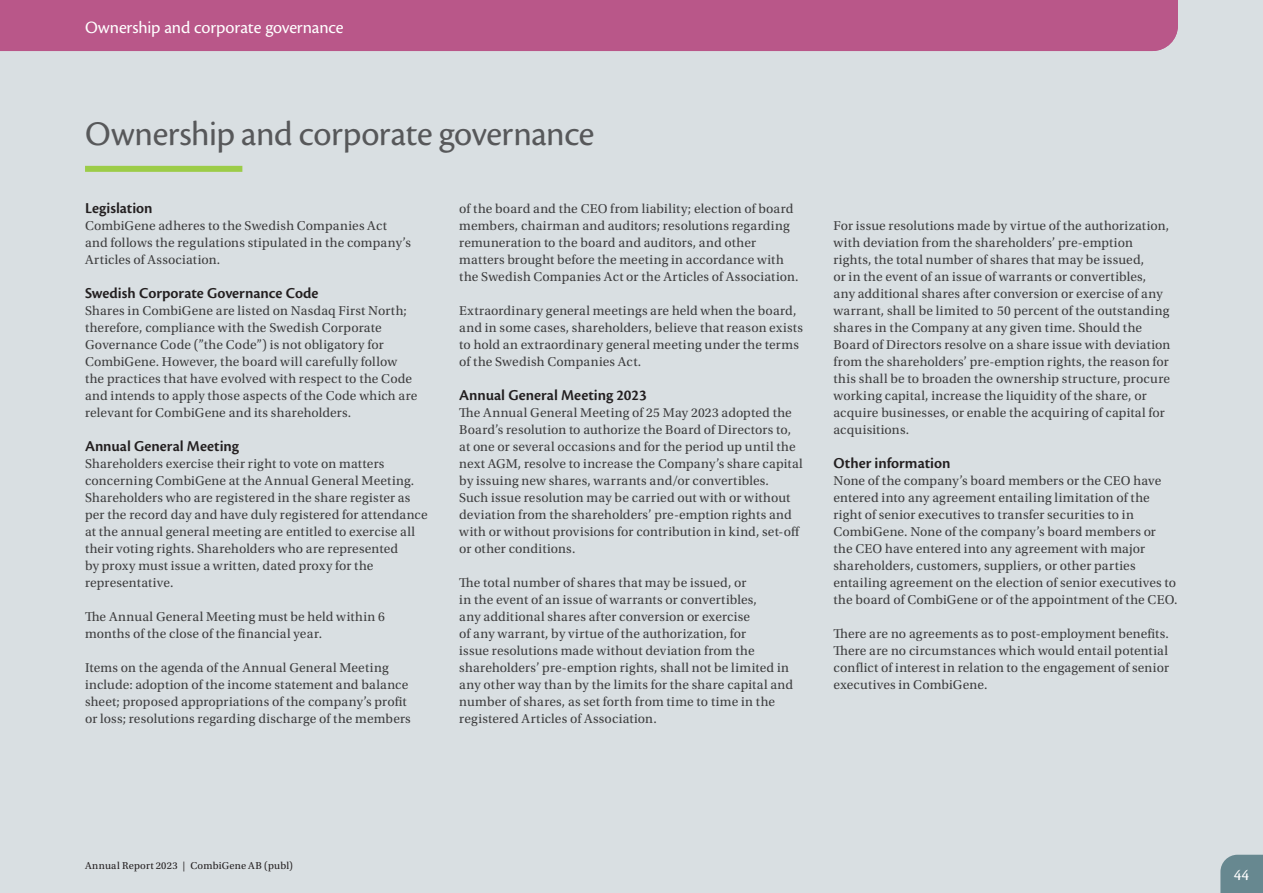
<style>
.page{position:relative;width:1263px;height:893px;background:#d9dfe2}
.page>*{position:absolute;margin:0;border:0;box-sizing:border-box;transform-origin:0 0}
.t1{font:36px "Cronos Pro";letter-spacing:-.01em;color:#57585a}
.t2{font:18px "Cronos Pro";letter-spacing:-.01em;color:#fff}
.t3{font:16.5px "Cronos Pro";color:#fff}
.t4{font:600 15.75px "Cronos Pro";color:#231f20}
.t5{font:13.5px/17px "Utopia Std";letter-spacing:.01em;color:#3e3e3f}
.t6{font:10.5px "Utopia Std";letter-spacing:.02em;color:#231f20}
</style>
<div class="page">
<div style="left:1220px;top:855px;width:43px;height:38px;background:#678890"></div>
<div style="left:0;top:0;width:1178px;height:51px;background:#b95789"></div>
<div style="left:85px;top:166px;width:157px;height:6px;background:#9ccc48"></div>
<h2 class="t2" style="left:85px;top:17px;width:162px">Vetenskapliga grundare</h2>
<h2 class="t2" style="left:85px;top:17px;width:260px">Ownership and corporate governance</h2>
<h2 class="t2" style="left:85px;top:17px;width:22px">XX</h2>
<h1 class="t1" style="left:85px;top:113px;width:511px">Ownership and corporate governance</h1>
<p class="t4" style="left:85px;top:199px;width:69px">Legislation</p>
<p class="t5" style="left:85px;top:217px;width:327px">CombiGene adheres to the Swedish Companies Act and follows the regulations stipulated in the company’s<br>Articles of Association.</p>
<p class="t4" style="left:85px;top:284px;width:235px">Swedish Corporate Governance Code</p>
<p class="t5" style="left:85px;top:302px;width:334px">Shares in CombiGene are listed on Nasdaq First North; therefore, compliance with the Swedish Corporate Governance Code (”the Code”) is not obligatory for CombiGene. However, the board will carefully follow the practices that have evolved with respect to the Code and intends to apply those aspects of the Code which are relevant for CombiGene and its shareholders.</p>
<p class="t4" style="left:85px;top:437px;width:155px">Annual General Meeting</p>
<p class="t5" style="left:85px;top:455px;width:344px">Shareholders exercise their right to vote on matters concerning CombiGene at the Annual General Meeting.<br>Shareholders who are registered in the share register as per the record day and have duly registered for attendance at the annual general meeting are entitled to exercise all their voting rights. Shareholders who are represented<br>by proxy must issue a written, dated proxy for the representative.</p>
<p class="t5" style="left:85px;top:608px;width:301px">The Annual General Meeting must be held within 6 months of the close of the financial year.</p>
<p class="t5" style="left:85px;top:659px;width:327px">Items on the agenda of the Annual General Meeting include: adoption of the income statement and balance sheet; proposed appropriations of the company’s profit or loss; resolutions regarding discharge of the members</p>
<p class="t5" style="left:459px;top:200px;width:341px">of the board and the CEO from liability; election of board members, chairman and auditors; resolutions regarding remuneration to the board and auditors, and other matters brought before the meeting in accordance with the Swedish Companies Act or the Articles of Association.</p>
<p class="t5" style="left:459px;top:302px;width:345px">Extraordinary general meetings are held when the board, and in some cases, shareholders, believe that reason exists to hold an extraordinary general meeting under the terms of the Swedish Companies Act.</p>
<p class="t4" style="left:459px;top:386px;width:189px">Annual General Meeting 2023</p>
<p class="t5" style="left:459px;top:404px;width:345px">The Annual General Meeting of 25 May 2023 adopted the Board’s resolution to authorize the Board of Directors to, at one or several occasions and for the period up until the next AGM, resolve to increase the Company’s share capital by issuing new shares, warrants and/or convertibles.<br>Such issue resolution may be carried out with or without deviation from the shareholders’ pre-emption rights and with or without provisions for contribution in kind, set-off or other conditions.</p>
<p class="t5" style="left:459px;top:574px;width:335px">The total number of shares that may be issued, or<br>in the event of an issue of warrants or convertibles,<br>any additional shares after conversion or exercise<br>of any warrant, by virtue of the authorization, for<br>issue resolutions made without deviation from the shareholders’ pre-emption rights, shall not be limited in any other way than by the limits for the share capital and number of shares, as set forth from time to time in the registered Articles of Association.</p>
<p class="t5" style="left:833px;top:217px;width:338px">For issue resolutions made by virtue of the authorization, with deviation from the shareholders’ pre-emption rights, the total number of shares that may be issued,<br>or in the event of an issue of warrants or convertibles, any additional shares after conversion or exercise of any warrant, shall be limited to 50 percent of the outstanding shares in the Company at any given time. Should the Board of Directors resolve on a share issue with deviation from the shareholders’ pre-emption rights, the reason for this shall be to broaden the ownership structure, procure working capital, increase the liquidity of the share, or acquire businesses, or enable the acquiring of capital for acquisitions.</p>
<p class="t4" style="left:833px;top:454px;width:118px">Other information</p>
<p class="t5" style="left:833px;top:472px;width:346px">None of the company’s board members or the CEO have entered into any agreement entailing limitation of the right of senior executives to transfer securities to in CombiGene. None of the company’s board members or the CEO have entered into any agreement with major shareholders, customers, suppliers, or other parties entailing agreement on the election of senior executives to the board of CombiGene or of the appointment of the CEO.</p>
<p class="t5" style="left:833px;top:625px;width:337px;text-align:justify">There are no agreements as to post-employment benefits.<br>There are no circumstances which would entail potential conflict of interest in relation to the engagement of senior executives in CombiGene.</p>
<p class="t6" style="left:85px;top:860px;width:209px">Annual Report 2023 | CombiGene AB (publ)</p>
<p class="t3" style="left:1234px;top:866px;width:17px">44</p>
</div>
